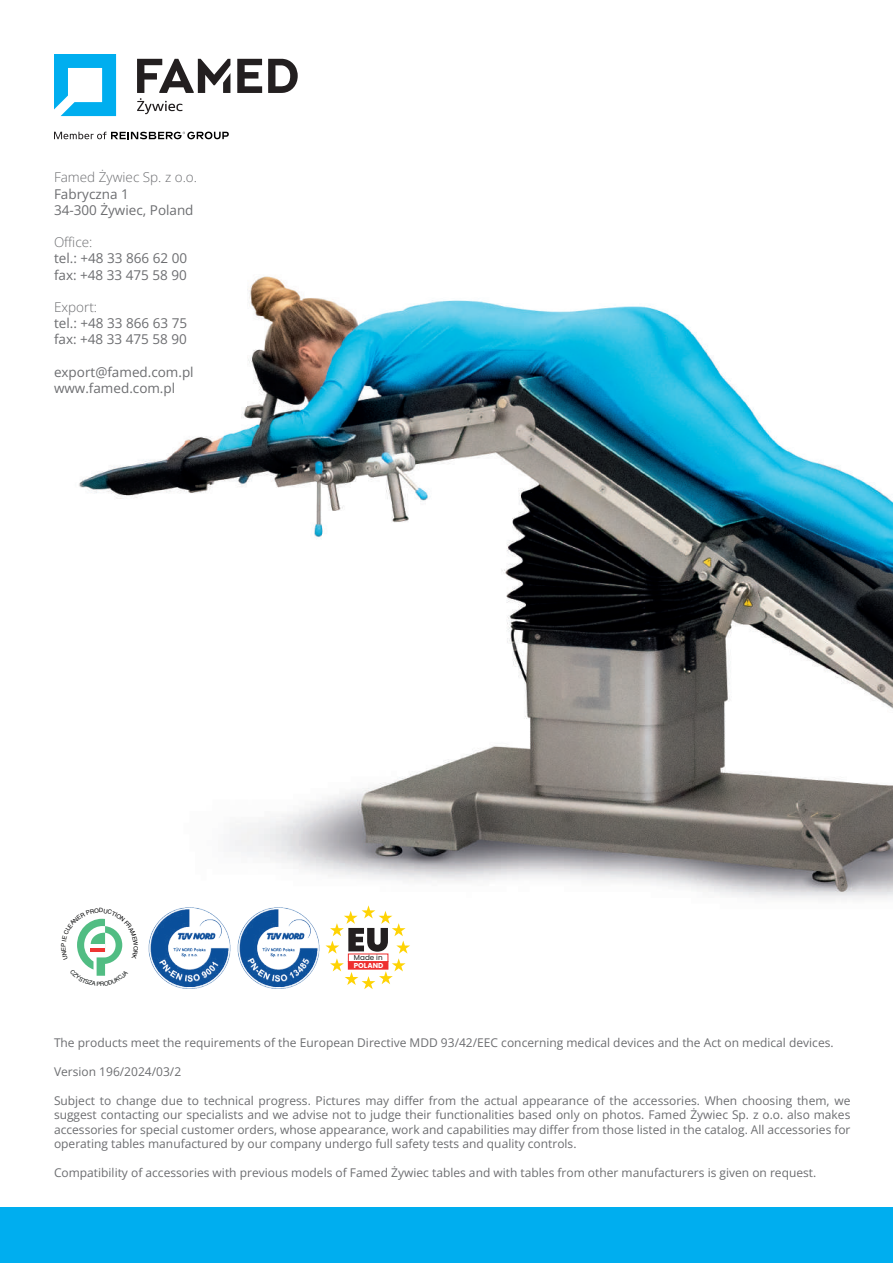
<style>
.page{position:relative;width:893px;height:1263px;background:#fff}
.page>*{position:absolute;margin:0;border:0;box-sizing:border-box;transform-origin:0 0}
.t1{font:13.5px/16.2px "Open Sans";color:#6c6d70}
.t2{font:12px/14.4px "Open Sans";color:#6c6d70;text-align:justify}
.t3{font:7.2px "Poppins";color:#231f20}
.t4{font:700 7.2px "Poppins";color:#fff}
</style>
<div class="page">
<div style="left:0;top:1208px;width:893px;height:55px;background:#00aeef"></div>
<img style="left:61px;top:102px;width:831px;height:798px">
<svg style="left:54px;top:54px;width:62px;height:62px"></svg>
<svg style="left:237px;top:59px;width:25px;height:34px"></svg>
<svg style="left:268px;top:59px;width:30px;height:34px"></svg>
<svg style="left:137px;top:59px;width:93px;height:55px"></svg>
<svg style="left:54px;top:130px;width:175px;height:11px"></svg>
<img style="left:237px;top:907px;width:83px;height:82px">
<img style="left:148px;top:907px;width:83px;height:82px">
<svg style="left:325px;top:905px;width:85px;height:84px"></svg>
<svg style="left:77px;top:918px;width:46px;height:58px"></svg>
<p class="t1" style="left:54px;top:169px;width:145px">Famed Żywiec Sp. z o.o.<br>Fabryczna 1<br>34-300 Żywiec, Poland</p>
<p class="t1" style="left:54px;top:234px;width:135px">Office:<br>tel.: +48 33 866 62 00 fax: +48 33 475 58 90</p>
<p class="t1" style="left:54px;top:299px;width:135px">Export:<br>tel.: +48 33 866 63 75 fax: +48 33 475 58 90</p>
<p class="t1" style="left:54px;top:363px;width:141px">export@famed.com.pl www.famed.com.pl</p>
<p class="t3" style="left:354px;top:954px;width:30px">Made in</p>
<p class="t4" style="left:354px;top:961px;width:31px">POLAND</p>
<p class="t2" style="left:54px;top:1035px;width:781px">The products meet the requirements of the European Directive MDD 93/42/EEC concerning medical devices and the Act on medical devices.</p>
<p class="t2" style="left:54px;top:1064px;width:129px">Version 196/2024/03/2</p>
<p class="t2" style="left:54px;top:1093px;width:798px">Subject to change due to technical progress. Pictures may differ from the actual appearance of the accessories. When choosing them, we suggest contacting our specialists and we advise not to judge their functionalities based only on photos. Famed Żywiec Sp. z o.o. also makes accessories for special customer orders, whose appearance, work and capabilities may differ from those listed in the catalog. All accessories for operating tables manufactured by our company undergo full safety tests and quality controls.</p>
<p class="t2" style="left:54px;top:1165px;width:764px">Compatibility of accessories with previous models of Famed Żywiec tables and with tables from other manufacturers is given on request.</p>
</div>
